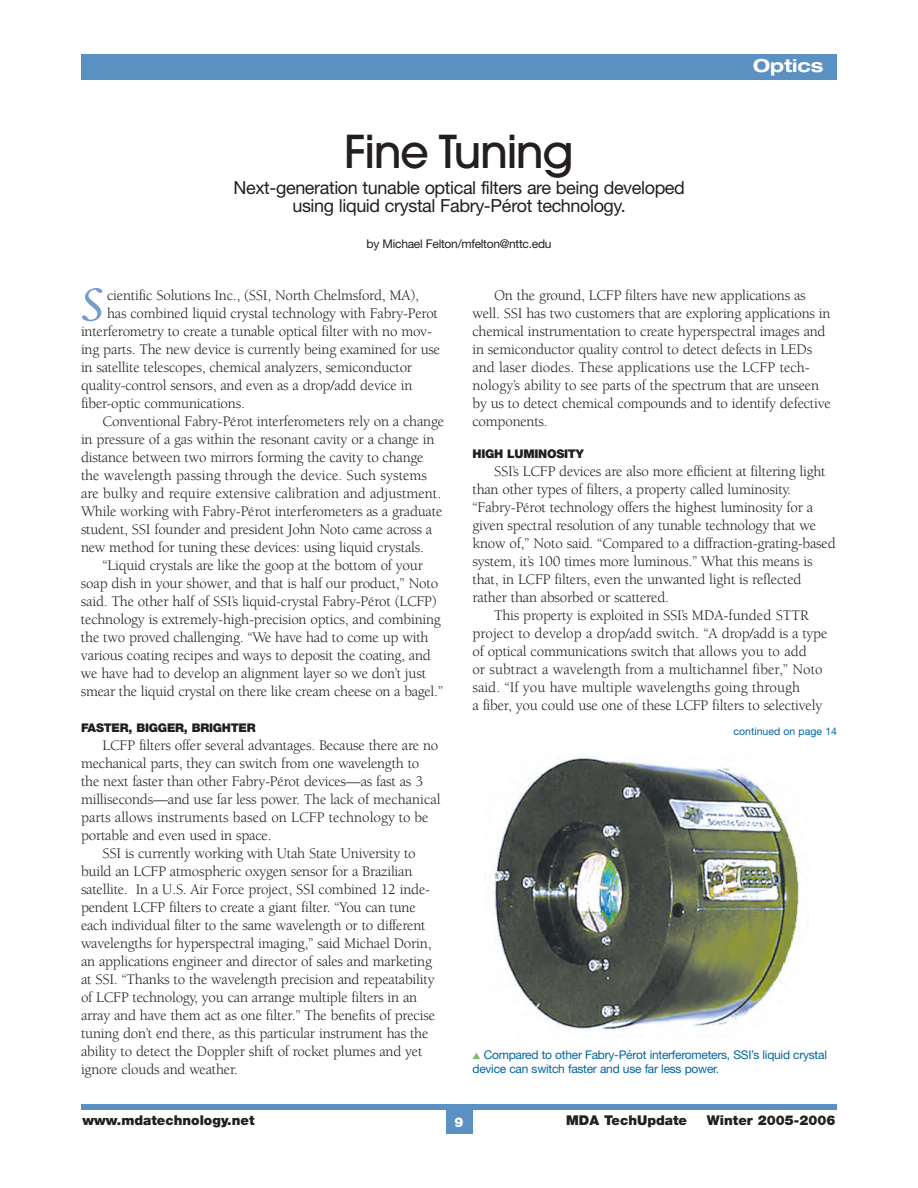
<style>
.page{position:relative;width:918px;height:1188px;background:#fff}
.page>*{position:absolute;margin:0;border:0;box-sizing:border-box;transform-origin:0 0}
.t1{font:italic 72px "Berkeley";color:#729dca}
.t2{font:500 45px "Avant Garde";letter-spacing:-.035em;color:#231f20}
.t3{font:18px/18px "Helvetica Neue";letter-spacing:-.02em;color:#231f20;text-align:center}
.t4{font:700 expanded 18px "Helvetica Neue";color:#fff}
.t5{font:15px/18px "Berkeley";letter-spacing:-.015em;color:#231f20}
.t6{font:900 13.5px "Helvetica Neue";color:#231f20}
.t7{font:900 13.5px "Helvetica Neue";color:#fff}
.t8{font:12px/14.4px "Helvetica Neue";letter-spacing:-.02em;color:#0065a4}
.t9{font:900 12px "Helvetica Neue";letter-spacing:-.02em;color:#231f20}
.t10{font:12px "Helvetica Neue";letter-spacing:-.02em;color:#231f20}
.t11{font:10.5px "Helvetica Neue";color:#0065a4}
.s1{color:#71c167}
</style>
<div class="page">
<div style="left:81px;top:1104px;width:756px;height:6px;background:#5a90c2"></div>
<div style="left:81px;top:54px;width:756px;height:25px;background:#5a90c2"></div>
<div style="left:446px;top:1107px;width:26px;height:27px;background:#5a90c2"></div>
<img style="left:492px;top:756px;width:316px;height:276px">
<p class="t4" style="left:753px;top:59px;width:72px">Optics</p>
<h2 class="t2" style="left:344px;top:135px;width:231px">Fine Tuning</h2>
<p class="t3" style="left:233px;top:180px;width:453px">Next-generation tunable optical filters are being developed using liquid crystal Fabry-Pérot technology.</p>
<p class="t10" style="left:367px;top:239px;width:186px">by Michael Felton/mfelton@nttc.edu</p>
<p class="t5" style="left:107px;top:287px;width:313px">cientific Solutions Inc., (SSI, North Chelmsford, MA),</p>
<p class="t5" style="left:107px;top:305px;width:333px">has combined liquid crystal technology with Fabry-Perot</p>
<p class="t5" style="left:81px;top:323px;width:353px">interferometry to create a tunable optical filter with no mov-</p>
<p class="t5" style="left:81px;top:341px;width:361px">ing parts. The new device is currently being examined for use</p>
<p class="t5" style="left:81px;top:359px;width:333px">in satellite telescopes, chemical analyzers, semiconductor</p>
<p class="t5" style="left:81px;top:377px;width:333px">quality-control sensors, and even as a drop/add device in</p>
<p class="t5" style="left:81px;top:395px;width:165px">fiber-optic communications.</p>
<p class="t5" style="left:103px;top:413px;width:343px">Conventional Fabry-Pérot interferometers rely on a change</p>
<p class="t5" style="left:81px;top:431px;width:355px">in pressure of a gas within the resonant cavity or a change in</p>
<p class="t5" style="left:81px;top:449px;width:344px">distance between two mirrors forming the cavity to change</p>
<p class="t5" style="left:81px;top:467px;width:348px">the wavelength passing through the device. Such systems</p>
<p class="t5" style="left:81px;top:485px;width:362px">are bulky and require extensive calibration and adjustment.</p>
<p class="t5" style="left:81px;top:503px;width:363px">While working with Fabry-Pérot interferometers as a graduate</p>
<p class="t5" style="left:81px;top:521px;width:353px">student, SSI founder and president John Noto came across a</p>
<p class="t5" style="left:81px;top:539px;width:345px">new method for tuning these devices: using liquid crystals.</p>
<p class="t5" style="left:103px;top:557px;width:322px">“Liquid crystals are like the goop at the bottom of your</p>
<p class="t5" style="left:81px;top:575px;width:359px">soap dish in your shower, and that is half our product,” Noto</p>
<p class="t5" style="left:81px;top:593px;width:357px">said. The other half of SSI’s liquid-crystal Fabry-Pérot (LCFP)</p>
<p class="t5" style="left:81px;top:611px;width:361px">technology is extremely-high-precision optics, and combining</p>
<p class="t5" style="left:81px;top:629px;width:349px">the two proved challenging. “We have had to come up with</p>
<p class="t5" style="left:81px;top:647px;width:351px">various coating recipes and ways to deposit the coating, and</p>
<p class="t5" style="left:81px;top:665px;width:347px">we have had to develop an alignment layer so we don’t just</p>
<p class="t5" style="left:81px;top:683px;width:364px">smear the liquid crystal on there like cream cheese on a bagel.”</p>
<p class="t9" style="left:81px;top:723px;width:176px">FASTER, BIGGER, BRIGHTER</p>
<p class="t5" style="left:103px;top:737px;width:337px">LCFP filters offer several advantages. Because there are no</p>
<p class="t5" style="left:81px;top:755px;width:340px">mechanical parts, they can switch from one wavelength to</p>
<p class="t5" style="left:81px;top:773px;width:344px">the next faster than other Fabry-Pérot devices—as fast as 3</p>
<p class="t5" style="left:81px;top:791px;width:361px">milliseconds—and use far less power. The lack of mechanical</p>
<p class="t5" style="left:81px;top:809px;width:349px">parts allows instruments based on LCFP technology to be</p>
<p class="t5" style="left:81px;top:827px;width:192px">portable and even used in space.</p>
<p class="t5" style="left:103px;top:845px;width:315px">SSI is currently working with Utah State University to</p>
<p class="t5" style="left:81px;top:863px;width:333px">build an LCFP atmospheric oxygen sensor for a Brazilian</p>
<p class="t5" style="left:81px;top:881px;width:351px">satellite. In a U.S. Air Force project, SSI combined 12 inde-</p>
<p class="t5" style="left:81px;top:899px;width:336px">pendent LCFP filters to create a giant filter. “You can tune</p>
<p class="t5" style="left:81px;top:917px;width:346px">each individual filter to the same wavelength or to different</p>
<p class="t5" style="left:81px;top:935px;width:352px">wavelengths for hyperspectral imaging,” said Michael Dorin,</p>
<p class="t5" style="left:81px;top:953px;width:352px">an applications engineer and director of sales and marketing</p>
<p class="t5" style="left:81px;top:971px;width:355px">at SSI. “Thanks to the wavelength precision and repeatability</p>
<p class="t5" style="left:81px;top:989px;width:338px">of LCFP technology, you can arrange multiple filters in an</p>
<p class="t5" style="left:81px;top:1007px;width:356px">array and have them act as one filter.” The benefits of precise</p>
<p class="t5" style="left:81px;top:1025px;width:349px">tuning don’t end there, as this particular instrument has the</p>
<p class="t5" style="left:81px;top:1043px;width:343px">ability to detect the Doppler shift of rocket plumes and yet</p>
<p class="t5" style="left:81px;top:1061px;width:159px">ignore clouds and weather.</p>
<h1 class="t1" style="left:81px;top:269px;width:25px">s</h1>
<p class="t5" style="left:472px;top:287px;width:360px;text-indent:22px">On the ground, LCFP filters have new applications as well. SSI has two customers that are exploring applications in chemical instrumentation to create hyperspectral images and in semiconductor quality control to detect defects in LEDs and laser diodes. These applications use the LCFP tech&shy;nology’s ability to see parts of the spectrum that are unseen by us to detect chemical compounds and to identify defective components.</p>
<p class="t9" style="left:472px;top:450px;width:113px">HIGH LUMINOSITY</p>
<p class="t5" style="left:494px;top:464px;width:333px">SSI’s LCFP devices are also more efficient at filtering light</p>
<p class="t5" style="left:472px;top:482px;width:320px">than other types of filters, a property called luminosity.</p>
<p class="t5" style="left:472px;top:500px;width:342px">“Fabry-Pérot technology offers the highest luminosity for a</p>
<p class="t5" style="left:472px;top:518px;width:345px">given spectral resolution of any tunable technology that we</p>
<p class="t5" style="left:472px;top:536px;width:365px">know of,” Noto said. “Compared to a diffraction-grating-based</p>
<p class="t5" style="left:472px;top:554px;width:342px">system, it’s 100 times more luminous.” What this means is</p>
<p class="t5" style="left:472px;top:572px;width:331px">that, in LCFP filters, even the unwanted light is reflected</p>
<p class="t5" style="left:472px;top:590px;width:198px">rather than absorbed or scattered.</p>
<p class="t5" style="left:494px;top:608px;width:316px">This property is exploited in SSI’s MDA-funded STTR</p>
<p class="t5" style="left:472px;top:626px;width:357px">project to develop a drop/add switch. “A drop/add is a type</p>
<p class="t5" style="left:472px;top:644px;width:336px">of optical communications switch that allows you to add</p>
<p class="t5" style="left:472px;top:662px;width:352px">or subtract a wavelength from a multichannel fiber,” Noto</p>
<p class="t5" style="left:472px;top:680px;width:329px">said. “If you have multiple wavelengths going through</p>
<p class="t5" style="left:472px;top:698px;width:352px">a fiber, you could use one of these LCFP filters to selectively</p>
<p class="t11" style="left:734px;top:727px;width:105px">continued on page 14</p>
<p class="t8" style="left:472px;top:1048px;width:356px"><span class="s1">▲</span> Compared to other Fabry-Pérot interferometers, SSI’s liquid crystal device can switch faster and use far less power.</p>
<p class="t6" style="left:82px;top:1115px;width:174px">www.mdatechnology.net</p>
<p class="t7" style="left:454px;top:1118px;width:11px">9</p>
<p class="t6" style="left:566px;top:1115px;width:122px">MDA TechUpdate</p>
<p class="t6" style="left:707px;top:1115px;width:130px">Winter 2005-2006</p>
</div>
